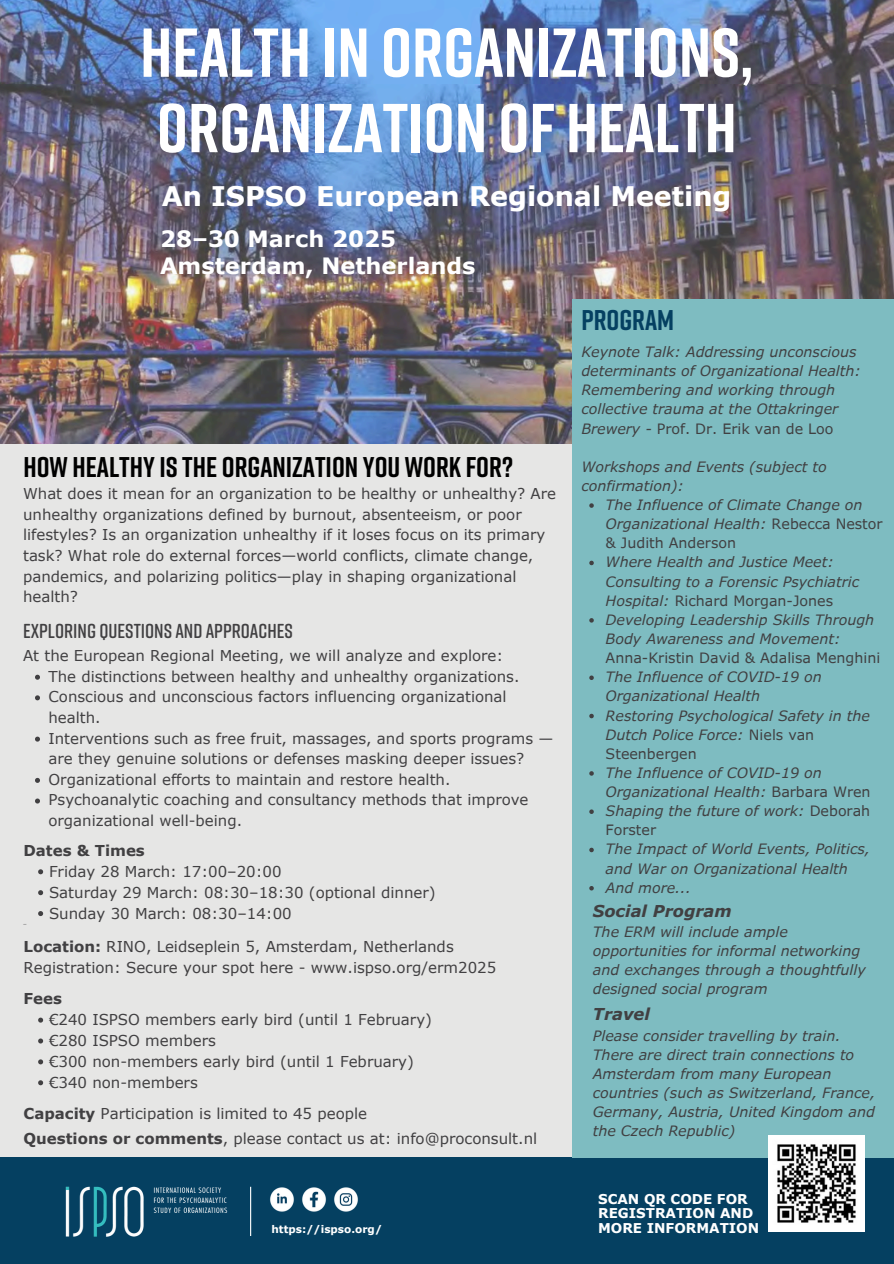
<style>
.page{position:relative;width:894px;height:1264px;background:#fff}
.page>*{position:absolute;margin:0;border:0;box-sizing:border-box;transform-origin:0 0}
.t1{font:700 69px/75.4px "Rift";color:#fff}
.t2{font:700 28.5px "Rift";color:#000}
.t3{font:700 28.5px "Rift";color:#054061}
.t4{font:700 27px "Verdana";color:#fff}
.t5{font:700 22.5px/27px "Verdana";color:#fff}
.t6{font:600 20.1px "Rift Soft";color:#414042}
.t7{font:italic 700 16.35px "Verdana Pro";color:#414042}
.t8{font:15px/20.7px "Verdana";color:#414042}
.t9{font:700 15px "Verdana";color:#414042}
.t10{font:italic 14.25px/19.2px "Verdana Pro";color:#414042}
.t11{font:700 13.5px/14.7px "Verdana Pro";color:#fff}
.t12{font:700 10.5px "Verdana Pro";color:#fff}
.s1{font-weight:700}
.s2{font-style:normal}
</style>
<div class="page">
<div style="left:0;top:0;width:893px;height:1263px;background:#e6e6e5"></div>
<div style="left:0;top:1157px;width:893px;height:106px;background:#054061"></div>
<img style="left:0;top:0;width:893px;height:443px">
<div style="left:572px;top:299px;width:321px;height:858px;background:#7ebcc1"></div>
<img style="left:65px;top:1186px;width:163px;height:51px">
<img style="left:270px;top:1187px;width:24px;height:25px">
<img style="left:302px;top:1187px;width:24px;height:25px">
<img style="left:334px;top:1187px;width:24px;height:25px">
<hr style="left:250px;top:1186px;width:1px;height:49px;background:#fff">
<img style="left:768px;top:1135px;width:96px;height:96px">
<svg style="left:35px;top:674px;width:5px;height:5px"></svg>
<svg style="left:35px;top:695px;width:5px;height:5px"></svg>
<svg style="left:35px;top:736px;width:5px;height:5px"></svg>
<svg style="left:35px;top:778px;width:5px;height:5px"></svg>
<svg style="left:35px;top:798px;width:5px;height:5px"></svg>
<svg style="left:38px;top:869px;width:5px;height:5px"></svg>
<svg style="left:38px;top:890px;width:5px;height:5px"></svg>
<svg style="left:38px;top:911px;width:5px;height:5px"></svg>
<svg style="left:38px;top:1017px;width:5px;height:5px"></svg>
<svg style="left:38px;top:1038px;width:5px;height:5px"></svg>
<svg style="left:38px;top:1059px;width:5px;height:5px"></svg>
<svg style="left:38px;top:1080px;width:5px;height:5px"></svg>
<svg style="left:589px;top:503px;width:4px;height:5px"></svg>
<svg style="left:589px;top:560px;width:4px;height:5px"></svg>
<svg style="left:589px;top:618px;width:4px;height:4px"></svg>
<svg style="left:589px;top:675px;width:4px;height:5px"></svg>
<svg style="left:589px;top:713px;width:4px;height:5px"></svg>
<svg style="left:589px;top:771px;width:4px;height:4px"></svg>
<svg style="left:589px;top:809px;width:4px;height:5px"></svg>
<svg style="left:589px;top:847px;width:4px;height:5px"></svg>
<svg style="left:589px;top:886px;width:4px;height:4px"></svg>
<p class="t1" style="left:140px;top:13px;width:614px">HEALTH IN ORGANIZATIONS,<br>ORGANIZATION OF HEALTH</p>
<p class="t4" style="left:162px;top:179px;width:571px">An ISPSO European Regional Meeting</p>
<p class="t5" style="left:160px;top:224px;width:317px">28–30 March 2025<br>Amsterdam, Netherlands</p>
<h1 class="t2" style="left:23px;top:449px;width:491px">HOW HEALTHY IS THE ORGANIZATION YOU WORK FOR?</h1>
<h2 class="t8" style="left:23px;top:482px;width:534px">What does it mean for an organization to be healthy or unhealthy? Are unhealthy organizations defined by burnout, absenteeism, or poor lifestyles? Is an organization unhealthy if it loses focus on its primary task? What role do external forces—world conflicts, climate change, pandemics, and polarizing politics—play in shaping organizational health?</h2>
<h3 class="t6" style="left:23px;top:618px;width:271px">EXPLORING QUESTIONS AND APPROACHES</h3>
<h3 class="t8" style="left:23px;top:644px;width:481px">At the European Regional Meeting, we will analyze and explore:</h3>
<h2 class="t8" style="left:49px;top:665px;width:472px">The distinctions between healthy and unhealthy organizations.</h2>
<h6 class="t8" style="left:49px;top:686px;width:459px">Conscious and unconscious factors influencing organizational health.</h6>
<h6 class="t8" style="left:49px;top:727px;width:506px">Interventions such as free fruit, massages, and sports programs — are they genuine solutions or defenses masking deeper issues?</h6>
<p class="t8" style="left:49px;top:768px;width:403px">Organizational efforts to maintain and restore health.</p>
<p class="t8" style="left:49px;top:789px;width:481px">Psychoanalytic coaching and consultancy methods that improve organizational well-being.</p>
<p class="t9" style="left:23px;top:840px;width:123px">Dates &amp; Times</p>
<p class="t8" style="left:49px;top:860px;width:234px">Friday 28 March: 17:00–20:00</p>
<p class="t8" style="left:49px;top:881px;width:388px">Saturday 29 March: 08:30–18:30 (optional dinner)</p>
<p class="t8" style="left:49px;top:902px;width:244px">Sunday 30 March: 08:30–14:00</p>
<p class="t8" style="left:23px;top:935px;width:474px"><span class="s1">Location:</span> RINO, Leidseplein 5, Amsterdam, Netherlands<br>Registration: Secure your spot here - www.ispso.org/erm2025</p>
<p class="t9" style="left:23px;top:989px;width:40px">Fees</p>
<h6 class="t8" style="left:49px;top:1008px;width:384px">€240 ISPSO members early bird (until 1 February)</h6>
<h6 class="t8" style="left:49px;top:1029px;width:168px">€280 ISPSO members</h6>
<h2 class="t8" style="left:49px;top:1050px;width:366px">€300 non-members early bird (until 1 February)</h2>
<h6 class="t8" style="left:49px;top:1071px;width:150px">€340 non-members</h6>
<h6 class="t8" style="left:23px;top:1102px;width:345px"><span class="s1">Capacity</span> Participation is limited to 45 people</h6>
<p class="t8" style="left:23px;top:1127px;width:515px"><span class="s1">Questions or comments</span>, please contact us at: info@proconsult.nl</p>
<p class="t12" style="left:271px;top:1222px;width:112px">https://ispso.org/</p>
<p class="t3" style="left:581px;top:302px;width:94px">PROGRAM</p>
<p class="t10" style="left:581px;top:342px;width:281px">Keynote Talk: Addressing unconscious determinants of Organizational Health:<br>Remembering and working through collective trauma at the Ottakringer Brewery - <span class="s2">Prof. Dr. Erik van de Loo</span></p>
<p class="t10" style="left:581px;top:456px;width:247px">Workshops and Events (subject to confirmation):</p>
<p class="t10" style="left:605px;top:495px;width:278px">The Influence of Climate Change on<br>Organizational Health: <span class="s2">Rebecca Nestor &amp; Judith Anderson</span></p>
<p class="t10" style="left:605px;top:552px;width:255px">Where Health and Justice Meet:<br>Consulting to a Forensic Psychiatric<br>Hospital: <span class="s2">Richard Morgan-Jones</span></p>
<h6 class="t10" style="left:605px;top:609px;width:276px">Developing Leadership Skills Through<br>Body Awareness and Movement:<br><span class="s2">Anna-Kristin David &amp; Adalisa Menghini</span></h6>
<h5 class="t10" style="left:605px;top:667px;width:217px">The Influence of COVID-19 on<br>Organizational Health</h5>
<p class="t10" style="left:605px;top:705px;width:266px">Restoring Psychological Safety in the<br>Dutch Police Force: <span class="s2">Niels van<br>Steenbergen</span></p>
<p class="t10" style="left:605px;top:762px;width:266px">The Influence of COVID-19 on<br>Organizational Health: <span class="s2">Barbara Wren</span></p>
<p class="t10" style="left:605px;top:801px;width:266px">Shaping the future of work: <span class="s2">Deborah<br>Forster</span></p>
<p class="t10" style="left:605px;top:839px;width:266px">The Impact of World Events, Politics, and War on Organizational Health</p>
<h6 class="t10" style="left:605px;top:877px;width:87px">And more...</h6>
<h6 class="t7" style="left:592px;top:900px;width:140px">Social Program</h6>
<h6 class="t10" style="left:592px;top:922px;width:274px">The ERM will include ample opportunities for informal networking and exchanges through a thoughtfully designed social program</h6>
<p class="t7" style="left:592px;top:1003px;width:59px">Travel</p>
<p class="t10" style="left:592px;top:1026px;width:284px">Please consider travelling by train.<br>There are direct train connections to Amsterdam from many European countries (such as Switzerland, France, Germany, Austria, United Kingdom and the Czech Republic)</p>
<h5 class="t11" style="left:598px;top:1190px;width:162px">SCAN QR CODE FOR<br>REGISTRATION AND<br>MORE INFORMATION</h5>
</div>
